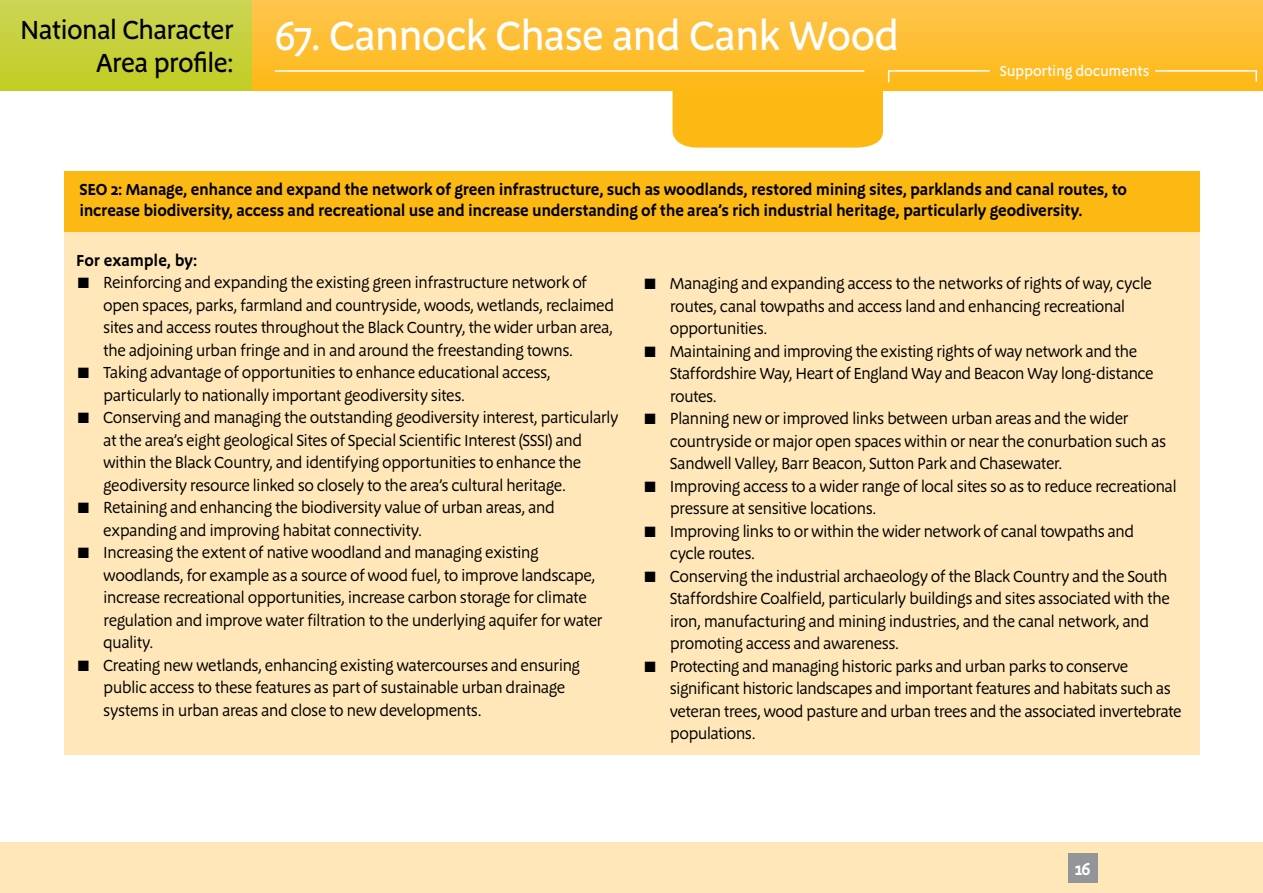
<style>
.page{position:relative;width:1263px;height:893px;background:#fff}
.page>*{position:absolute;margin:0;border:0;box-sizing:border-box;transform-origin:0 0}
.t1{font:500 42px "Megano OT";letter-spacing:-.03em;color:#fff}
.t2{font:500 27px/33px "Megano OT";letter-spacing:-.03em;color:#000;text-align:right}
.t3{font:600 18px "Megano OT";color:#fff}
.t4{font:16.5px/22.5px "Megano OT";letter-spacing:-.035em;color:#000}
.t5{font:600 16.5px/21px "Megano OT";letter-spacing:-.015em;color:#000}
.t6{font:500 15px "Megano OT";letter-spacing:-.015em;color:#fff}
</style>
<div class="page">
<div style="left:0;top:0;width:1263px;height:90px;background:linear-gradient(to bottom,#ccd455,#c2cd24)"></div>
<div style="left:0;top:842px;width:1263px;height:51px;background:#ffe7b9"></div>
<div style="left:1068px;top:853px;width:30px;height:30px;background:#939598"></div>
<div style="left:672px;top:90px;width:211px;height:58px;background:#fdb913"></div>
<div style="left:253px;top:0;width:1010px;height:90px;background:linear-gradient(to bottom,#fec54f,#fdb916)"></div>
<div style="left:64px;top:231px;width:1136px;height:524px;background:#ffe7b9"></div>
<div style="left:64px;top:171px;width:1136px;height:60px;background:#fdb913"></div>
<hr style="left:275px;top:70px;width:589px;height:2px;background:#fff">
<hr style="left:888px;top:70px;width:102px;height:2px;background:#fff">
<svg style="left:1255px;top:72px;width:2px;height:10px"></svg>
<hr style="left:1155px;top:70px;width:102px;height:2px;background:#fff">
<h2 class="t2" style="left:20px;top:13px;width:215px">National Character<br>Area profile:</h2>
<h1 class="t1" style="left:275px;top:11px;width:626px">67. Cannock Chase and Cank Wood</h1>
<p class="t6" style="left:1000px;top:62px;width:151px">Supporting documents</p>
<p class="t5" style="left:79px;top:179px;width:1049px">SEO 2: Manage, enhance and expand the network of green infrastructure, such as woodlands, restored mining sites, parklands and canal routes, to increase biodiversity, access and recreational use and increase understanding of the area’s rich industrial heritage, particularly geodiversity.</p>
<p class="t5" style="left:76px;top:250px;width:123px">For example, by:</p>
<p class="t4" style="left:103px;top:271px;width:512px;text-indent:-27px">■ Reinforcing and expanding the existing green infrastructure network of open spaces, parks, farmland and countryside, woods, wetlands, reclaimed sites and access routes throughout the Black Country, the wider urban area, the adjoining urban fringe and in and around the freestanding towns.</p>
<p class="t4" style="left:103px;top:361px;width:449px;text-indent:-27px">■ Taking advantage of opportunities to enhance educational access, particularly to nationally important geodiversity sites.</p>
<p class="t4" style="left:103px;top:406px;width:517px;text-indent:-27px">■ Conserving and managing the outstanding geodiversity interest, particularly at the area’s eight geological Sites of Special Scientific Interest (SSSI) and within the Black Country, and identifying opportunities to enhance the geodiversity resource linked so closely to the area’s cultural heritage.</p>
<p class="t4" style="left:103px;top:497px;width:453px;text-indent:-27px">■ Retaining and enhancing the biodiversity value of urban areas, and expanding and improving habitat connectivity.</p>
<p class="t4" style="left:103px;top:542px;width:501px;text-indent:-27px">■ Increasing the extent of native woodland and managing existing woodlands, for example as a source of wood fuel, to improve landscape, increase recreational opportunities, increase carbon storage for climate regulation and improve water filtration to the underlying aquifer for water quality.</p>
<p class="t4" style="left:103px;top:654px;width:479px;text-indent:-27px">■ Creating new wetlands, enhancing existing watercourses and ensuring public access to these features as part of sustainable urban drainage systems in urban areas and close to new developments.</p>
<p class="t4" style="left:670px;top:272px;width:484px;text-indent:-27px">■ Managing and expanding access to the networks of rights of way, cycle routes, canal towpaths and access land and enhancing recreational opportunities.</p>
<p class="t4" style="left:670px;top:340px;width:485px;text-indent:-27px">■ Maintaining and improving the existing rights of way network and the<br>Staffordshire Way, Heart of England Way and Beacon Way long-distance routes.</p>
<p class="t4" style="left:670px;top:407px;width:498px;text-indent:-27px">■ Planning new or improved links between urban areas and the wider countryside or major open spaces within or near the conurbation such as<br>Sandwell Valley, Barr Beacon, Sutton Park and Chasewater.</p>
<p class="t4" style="left:670px;top:475px;width:508px;text-indent:-27px">■ Improving access to a wider range of local sites so as to reduce recreational pressure at sensitive locations.</p>
<p class="t4" style="left:670px;top:520px;width:466px;text-indent:-27px">■ Improving links to or within the wider network of canal towpaths and cycle routes.</p>
<p class="t4" style="left:670px;top:565px;width:502px;text-indent:-27px">■ Conserving the industrial archaeology of the Black Country and the South Staffordshire Coalfield, particularly buildings and sites associated with the iron, manufacturing and mining industries, and the canal network, and promoting access and awareness.</p>
<p class="t4" style="left:670px;top:655px;width:513px;text-indent:-27px">■ Protecting and managing historic parks and urban parks to conserve significant historic landscapes and important features and habitats such as veteran trees, wood pasture and urban trees and the associated invertebrate populations.</p>
<p class="t3" style="left:1075px;top:858px;width:17px">16</p>
</div>
